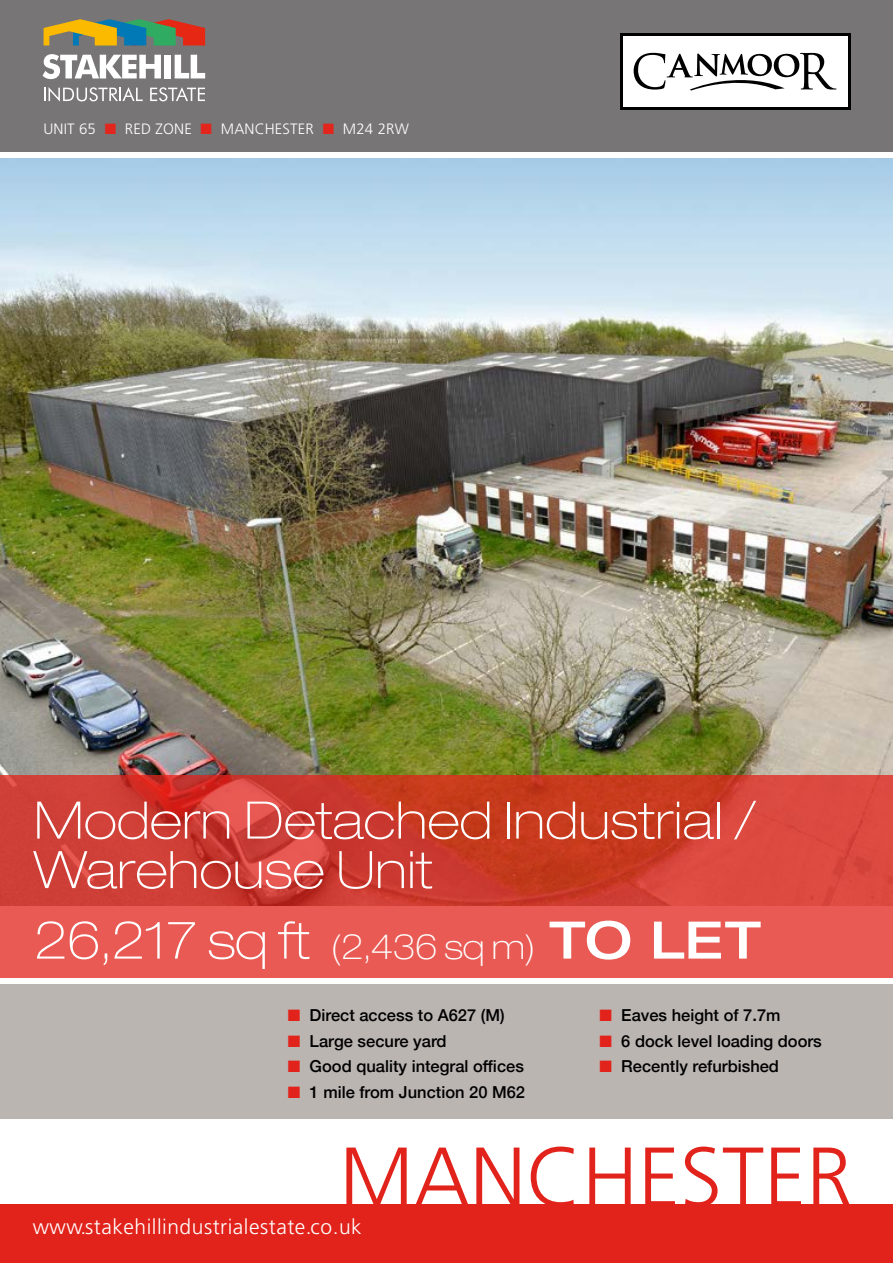
<style>
.page{position:relative;width:893px;height:1263px;background:#fff}
.page>*{position:absolute;margin:0;border:0;box-sizing:border-box;transform-origin:0 0}
.t1{font:300 84px "Frutiger";color:#e2231b}
.t2{font:100 expanded 51.75px/49.5px "Helvetica Neue LT Pro";letter-spacing:.005em;color:#fff}
.t3{font:300 21px "Frutiger";letter-spacing:.025em;color:#fff}
.t4{font:500 16.5px "Helvetica Neue";color:#000}
.t5{font:300 15px "Frutiger";letter-spacing:.01em;color:#fff}
.s1{color:#e2261e}
.s2{font-size:34.5px}
.s3{font-weight:500}
.s4{color:#e2231b}
</style>
<div class="page">
<div style="left:0;top:1205px;width:893px;height:58px;background:#e2231b"></div>
<img style="left:0;top:158px;width:893px;height:617px">
<svg style="left:0;top:775px;width:893px;height:203px;background:#d7483d"></svg>
<div style="left:0;top:984px;width:893px;height:134px;background:#bbb5b2"></div>
<div style="left:0;top:0;width:893px;height:152px;background:#777575"></div>
<div style="left:620px;top:33px;width:230px;height:76px;background:linear-gradient(to right,#000,#000)"></div>
<div style="left:623px;top:36px;width:225px;height:70px;background:#fff"></div>
<svg style="left:634px;top:53px;width:203px;height:38px"></svg>
<svg style="left:43px;top:54px;width:118px;height:25px"></svg>
<div style="left:165px;top:55px;width:6px;height:23px;background:#fff"></div>
<svg style="left:175px;top:55px;width:30px;height:23px"></svg>
<svg style="left:44px;top:19px;width:161px;height:27px"></svg>
<svg style="left:44px;top:87px;width:99px;height:15px"></svg>
<svg style="left:150px;top:87px;width:55px;height:14px"></svg>
<p class="t5" style="left:43px;top:120px;width:367px">UNIT 65 <span class="s1">■</span> RED ZONE <span class="s1">■</span> MANCHESTER <span class="s1">■</span> M24 2RW</p>
<h2 class="t2" style="left:34px;top:795px;width:723px">Modern Detached Industrial /<br>Warehouse Unit</h2>
<h2 class="t2" style="left:34px;top:915px;width:728px">26,217 sq ft <span class="s2">(2,436 sq m)</span> <span class="s3">TO LET</span></h2>
<p class="t4" style="left:288px;top:1002px;width:218px"><span class="s4">■</span> Direct access to A627 (M)</p>
<p class="t4" style="left:288px;top:1028px;width:160px"><span class="s4">■</span> Large secure yard</p>
<p class="t4" style="left:288px;top:1053px;width:238px"><span class="s4">■</span> Good quality integral offices</p>
<p class="t4" style="left:288px;top:1079px;width:239px"><span class="s4">■</span> 1 mile from Junction 20 M62</p>
<p class="t4" style="left:600px;top:1002px;width:183px"><span class="s4">■</span> Eaves height of 7.7m</p>
<p class="t4" style="left:600px;top:1028px;width:224px"><span class="s4">■</span> 6 dock level loading doors</p>
<p class="t4" style="left:600px;top:1053px;width:181px"><span class="s4">■</span> Recently refurbished</p>
<h1 class="t1" style="left:339px;top:1130px;width:515px">MANCHESTER</h1>
<p class="t3" style="left:33px;top:1214px;width:331px">www.stakehillindustrialestate.co.uk</p>
</div>
